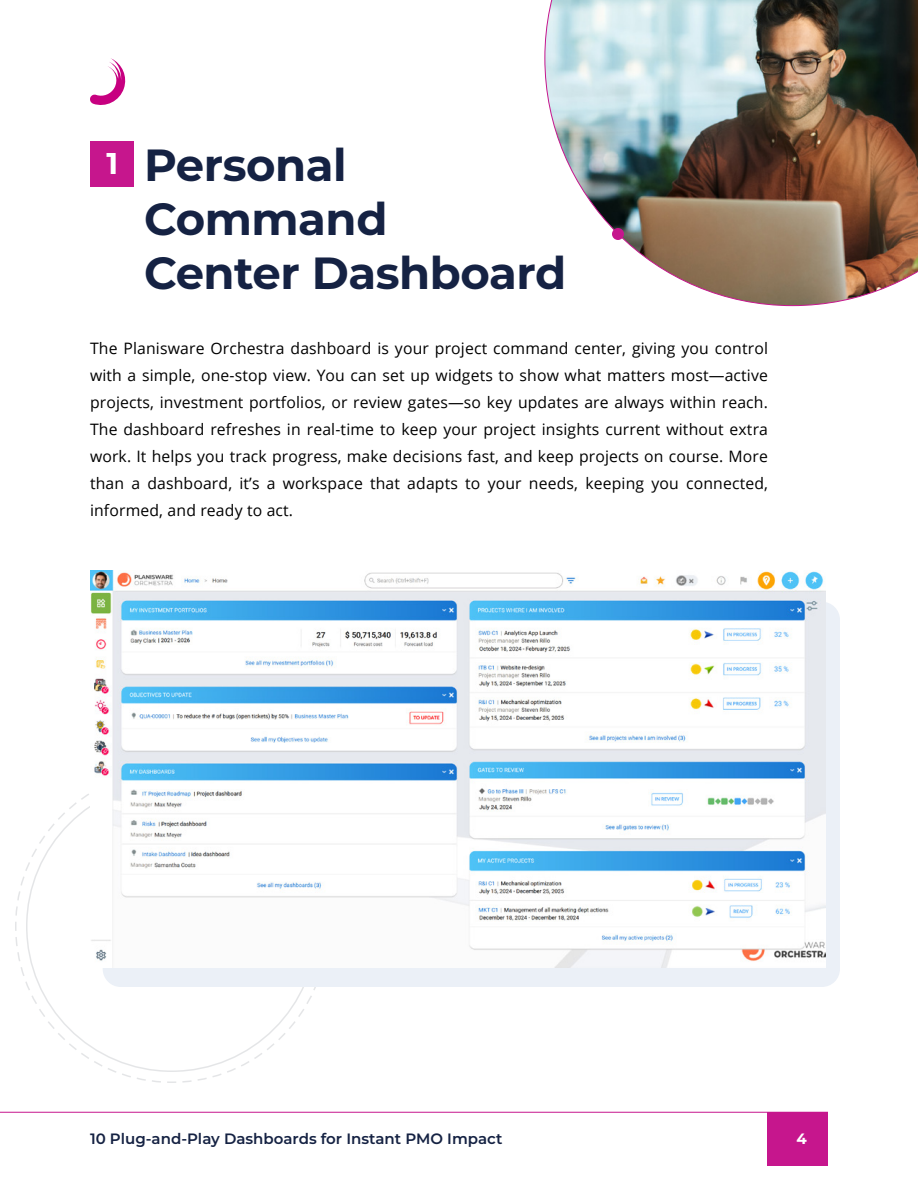
<style>
.page{position:relative;width:918px;height:1188px;background:#fff}
.page>*{position:absolute;margin:0;border:0;box-sizing:border-box;transform-origin:0 0}
.t1{font:700 45px/54px "Montserrat";letter-spacing:-.01em;color:#152243}
.t2{font:700 30px "Montserrat";color:#fff}
.Body{font:15.75px/27px "Open Sans";letter-spacing:.01em;color:#000;text-align:justify}
.t3{font:600 15px "Montserrat";color:#152243}
.t4{font:700 15px "Montserrat";color:#fff}
</style>
<div class="page">
<svg style="left:90px;top:58px;width:36px;height:47px"></svg>
<div style="left:767px;top:1112px;width:61px;height:53px;background:#c6168d"></div>
<hr style="left:0;top:1112px;width:828px;height:1px;background:#c6168d">
<svg style="left:15px;top:794px;width:301px;height:289px"></svg>
<div style="left:103px;top:602px;width:737px;height:385px;background:#ebf0f7;border-radius:18px"></div>
<img style="left:90px;top:570px;width:736px;height:398px">
<img style="left:544px;top:0;width:374px;height:306px">
<div style="left:612px;top:228px;width:12px;height:12px;background:#c6168d;border-radius:50%"></div>
<div style="left:91px;top:142px;width:43px;height:45px;background:#c6168d"></div>
<p class="t2" style="left:107px;top:141px;width:13px">1</p>
<p class="t1" style="left:144px;top:136px;width:424px">Personal<br>Command<br>Center Dashboard</p>
<p class="Body" style="left:90px;top:334px;width:680px">The Planisware Orchestra dashboard is your project command center, giving you control with a simple, one-stop view. You can set up widgets to show what matters most—active projects, investment portfolios, or review gates—so key updates are always within reach.<br>The dashboard refreshes in real-time to keep your project insights current without extra work. It helps you track progress, make decisions fast, and keep projects on course. More than a dashboard, it’s a workspace that adapts to your needs, keeping you connected, informed, and ready to act.</p>
<p class="t3" style="left:90px;top:1128px;width:414px">10 Plug-and-Play Dashboards for Instant PMO Impact</p>
<p class="t4" style="left:797px;top:1128px;width:12px">4</p>
</div>
